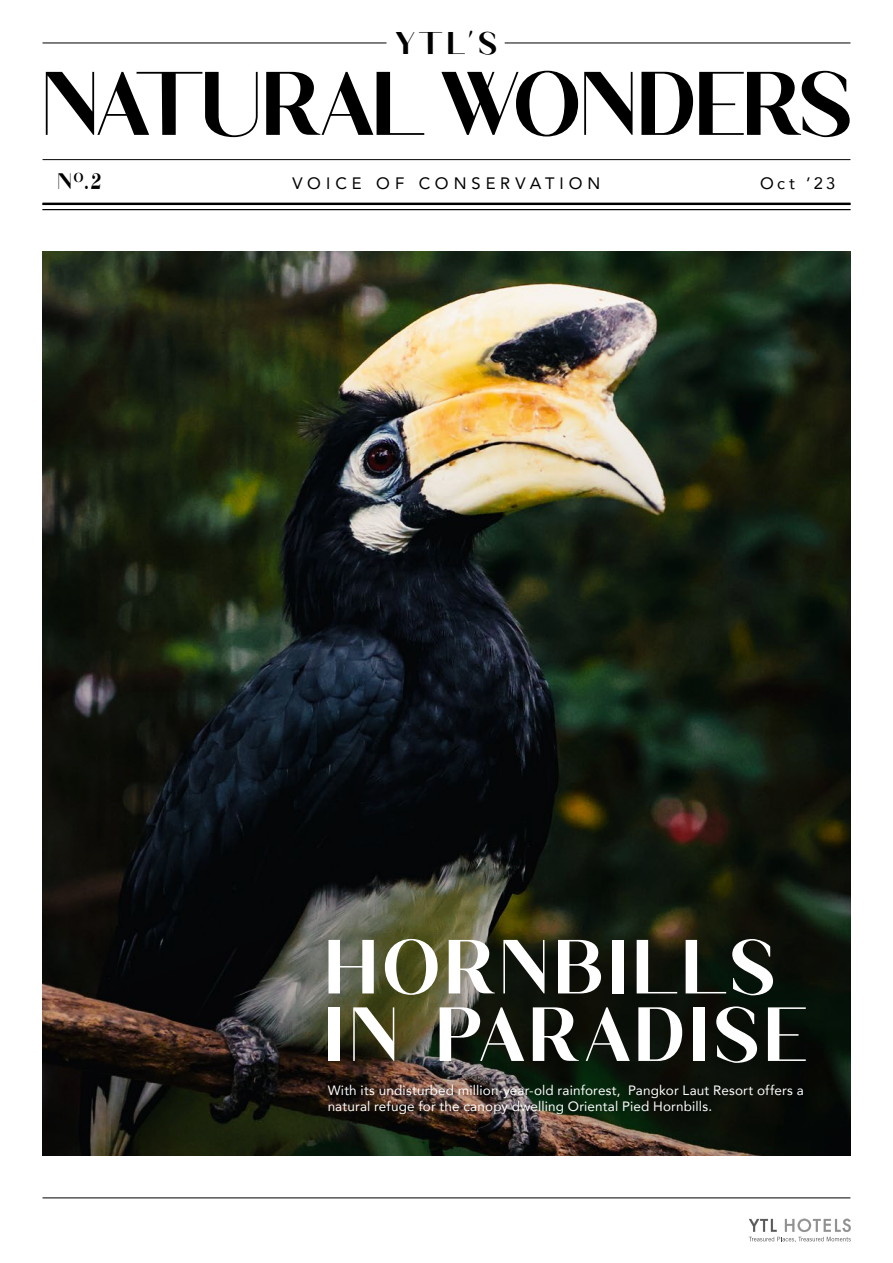
<style>
.page{position:relative;width:893px;height:1263px;background:#fff}
.page>*{position:absolute;margin:0;border:0;box-sizing:border-box;transform-origin:0 0}
.t1{font:90px "Wonder Woman";letter-spacing:-.01em;color:#000}
.t2{font:76.5px/67.5px "Wonder Woman";letter-spacing:.07em;color:#fff}
.t3{font:31.5px "Wonder Woman";color:#000}
.t4{font:22.5px "Wonder Woman";color:#000}
.t5{font:16.5px "Avenir";letter-spacing:.3em;color:#000}
.t6{font:13.5px/16.2px "Avenir";letter-spacing:.01em;color:#fff}
</style>
<div class="page">
<img style="left:43px;top:252px;width:807px;height:903px">
<hr style="left:43px;top:159px;width:807px;height:1px;background:#000">
<hr style="left:43px;top:43px;width:343px;height:1px;background:#000">
<hr style="left:505px;top:43px;width:345px;height:1px;background:#000">
<hr style="left:43px;top:203px;width:807px;height:2px;background:#000">
<hr style="left:43px;top:209px;width:807px;height:1px;background:#000">
<hr style="left:43px;top:1197px;width:807px;height:1px;background:#000">
<svg style="left:749px;top:1218px;width:102px;height:24px"></svg>
<h3 class="t3" style="left:396px;top:23px;width:102px">YTL'S</h3>
<h1 class="t1" style="left:41px;top:47px;width:812px">NATURAL WONDERS</h1>
<h3 class="t4" style="left:58px;top:167px;width:46px">N<sup>O</sup>.2</h3>
<p class="t5" style="left:292px;top:170px;width:309px">VOICE OF CONSERVATION</p>
<p class="t5" style="left:760px;top:170px;width:77px">Oct ’23</p>
<h2 class="t2" style="left:325px;top:929px;width:483px">HORNBILLS<br>IN PARADISE</h2>
<p class="t6" style="left:328px;top:1082px;width:478px">With its undisturbed million-year-old rainforest, Pangkor Laut Resort offers a natural refuge for the canopy dwelling Oriental Pied Hornbills.</p>
</div>
